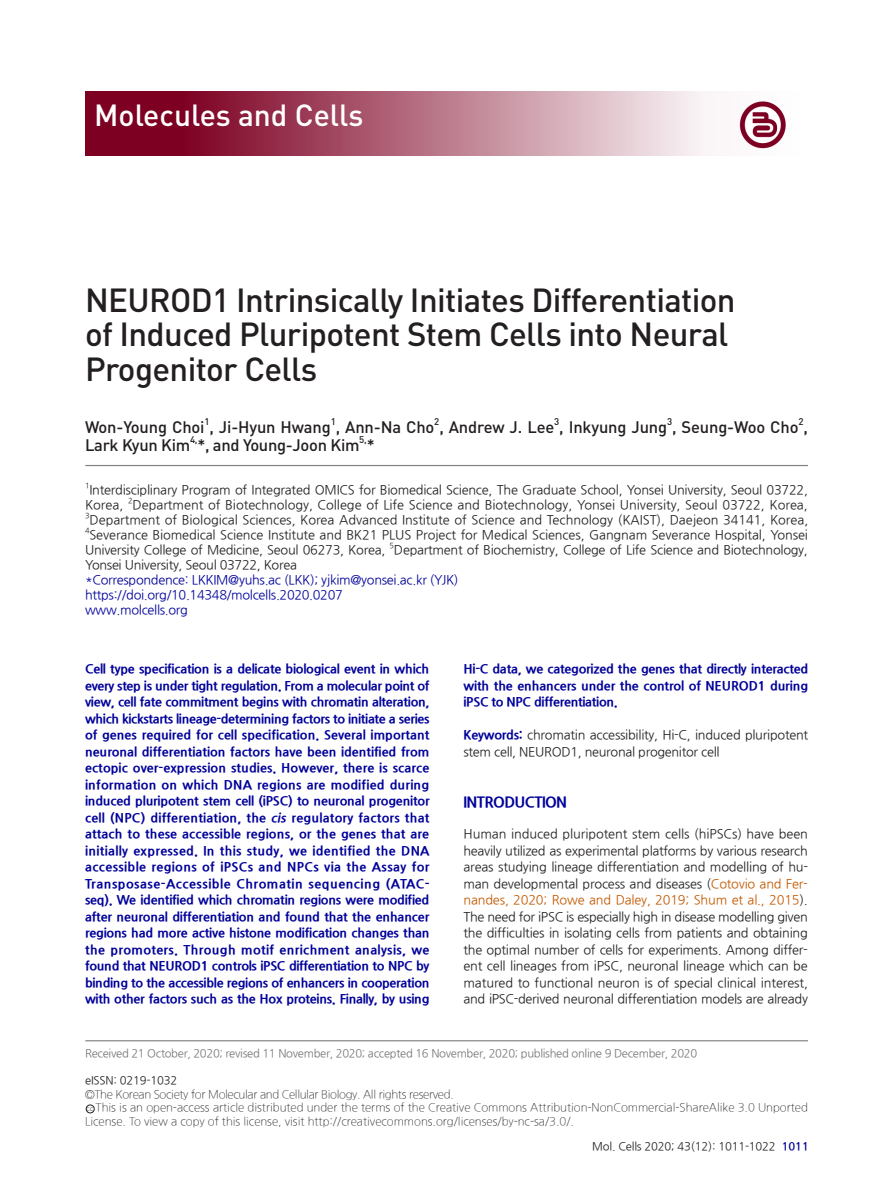
<style>
.page{position:relative;width:893px;height:1191px;background:#fff}
.page>*{position:absolute;margin:0;border:0;box-sizing:border-box;transform-origin:0 0}
.t1{font:500 33px/34.5px "DIN Pro";letter-spacing:-.02em;color:#231f20}
.t2{font:500 30.15px "DIN Pro";color:#fff}
.t3{font:500 16.5px "DIN Pro";letter-spacing:-.01em;color:#231f20}
.t4{font:800 15px "Nanum Gothic";letter-spacing:-.04em;color:#00009a}
.t5{font:800 12.75px/16.5px "Nanum Gothic";letter-spacing:-.025em;color:#00009a;text-align:justify}
.t6{font:12.75px/16.5px "Nanum Gothic";letter-spacing:-.02em;color:#231f20}
.t7{font:12.75px/15px "Nanum Gothic";letter-spacing:-.025em;color:#00009a}
.t8{font:12.75px "Nanum Gothic";color:#231f20}
.t9{font:300 11.25px/13.5px "Nanum Gothic";color:#231f20}
.t10{font:11.25px "Nanum Gothic";letter-spacing:-.025em;color:#777}
.t11{font:11.25px "Nanum Gothic";letter-spacing:-.015em;color:#231f20}
.t12{font:500 9.6px "DIN Pro";color:#231f20}
.t13{font:7.5px "Nanum Gothic";color:#231f20}
.s1{font-style:italic}
.s2{font-weight:800;color:#00009a}
.s3{color:#c35900}
.s4{font-family:"DIN Pro";font-size:7.5px}
.s5{font-weight:700;color:#00009a}
</style>
<div class="page">
<img style="left:85px;top:91px;width:701px;height:65px">
<hr style="left:86px;top:465px;width:722px;height:1px;background:#7f7f7f">
<hr style="left:86px;top:1040px;width:722px;height:1px;background:#7f7f7f">
<div style="left:86px;top:1104px;width:9px;height:9px;border:1px solid #231f20;border-radius:50%"></div>
<h2 class="t2" style="left:94px;top:94px;width:271px">Molecules and Cells</h2>
<h1 class="t1" style="left:85px;top:281px;width:652px">NEUROD1 Intrinsically Initiates Differentiation of Induced Pluripotent Stem Cells into Neural<br>Progenitor Cells</h1>
<p class="t3" style="left:85px;top:416px;width:724px">Won-Young Choi , Ji-Hyun Hwang , Ann-Na Cho , Andrew J. Lee , Inkyung Jung , Seung-Woo Cho ,</p>
<p class="t12" style="left:204px;top:415px;width:7px">1</p>
<p class="t12" style="left:331px;top:415px;width:7px">1</p>
<p class="t12" style="left:434px;top:415px;width:7px">2</p>
<p class="t12" style="left:554px;top:415px;width:7px">3</p>
<p class="t12" style="left:667px;top:415px;width:7px">3</p>
<p class="t12" style="left:798px;top:415px;width:7px">2</p>
<p class="t3" style="left:85px;top:434px;width:291px">Lark Kyun Kim *, and Young-Joon Kim *</p>
<p class="t12" style="left:190px;top:433px;width:9px">4,</p>
<p class="t12" style="left:359px;top:433px;width:9px">5,</p>
<p class="t13" style="left:85px;top:482px;width:6px">1</p>
<p class="t6" style="left:85px;top:482px;width:724px;line-height:15px;text-indent:4px">Interdisciplinary Program of Integrated OMICS for Biomedical Science, The Graduate School, Yonsei University, Seoul 03722,<br>Korea,</p>
<p class="t13" style="left:128px;top:497px;width:6px">2</p>
<p class="t8" style="left:133px;top:498px;width:677px">Department of Biotechnology, College of Life Science and Biotechnology, Yonsei University, Seoul 03722, Korea,</p>
<p class="t13" style="left:85px;top:512px;width:6px">3</p>
<p class="t6" style="left:90px;top:511px;width:720px">Department of Biological Sciences, Korea Advanced Institute of Science and Technology (KAIST), Daejeon 34141, Korea,</p>
<p class="t13" style="left:85px;top:527px;width:6px">4</p>
<p class="t6" style="left:85px;top:527px;width:724px;line-height:15px;text-indent:4px">Severance Biomedical Science Institute and BK21 PLUS Project for Medical Sciences, Gangnam Severance Hospital, Yonsei<br>University College of Medicine, Seoul 06273, Korea,</p>
<p class="t13" style="left:390px;top:542px;width:6px">5</p>
<p class="t6" style="left:394px;top:541px;width:415px">Department of Biochemistry, College of Life Science and Biotechnology,</p>
<p class="t6" style="left:85px;top:556px;width:213px">Yonsei University, Seoul 03722, Korea</p>
<p class="t7" style="left:85px;top:572px;width:375px">*Correspondence: LKKIM@yuhs.ac (LKK); yjkim@yonsei.ac.kr (YJK) https://doi.org/10.14348/molcells.2020.0207<br>www.molcells.org</p>
<p class="t5" style="left:85px;top:661px;width:346px">Cell type specification is a delicate biological event in which every step is under tight regulation. From a molecular point of view, cell fate commitment begins with chromatin alteration, which kickstarts lineage-determining factors to initiate a series of genes required for cell specification. Several important neuronal differentiation factors have been identified from ectopic over-expression studies. However, there is scarce information on which DNA regions are modified during induced pluripotent stem cell (iPSC) to neuronal progenitor cell (NPC) differentiation, the <span class="s1">cis</span> regulatory factors that attach to these accessible regions, or the genes that are initially expressed. In this study, we identified the DNA accessible regions of iPSCs and NPCs via the Assay for Transposase-Accessible Chromatin sequencing (ATAC&shy;seq). We identified which chromatin regions were modified after neuronal differentiation and found that the enhancer regions had more active histone modification changes than the promoters. Through motif enrichment analysis, we found that NEUROD1 controls iPSC differentiation to NPC by binding to the accessible regions of enhancers in cooperation with other factors such as the Hox proteins. Finally, by using</p>
<p class="t5" style="left:463px;top:661px;width:346px">Hi-C data, we categorized the genes that directly interacted with the enhancers under the control of NEUROD1 during iPSC to NPC differentiation.</p>
<p class="t6" style="left:463px;top:727px;width:346px"><span class="s2">Keywords:</span> chromatin accessibility, Hi-C, induced pluripotent stem cell, NEUROD1, neuronal progenitor cell</p>
<p class="t4" style="left:463px;top:794px;width:105px">INTRODUCTION</p>
<p class="t6" style="left:463px;top:826px;width:346px;text-align:justify">Human induced pluripotent stem cells (hiPSCs) have been heavily utilized as experimental platforms by various research areas studying lineage differentiation and modelling of hu&shy;man developmental process and diseases (<span class="s3">Cotovio and Fer&shy;nandes, 2020; Rowe and Daley, 2019; Shum et al., 2015</span>).<br>The need for iPSC is especially high in disease modelling given the difficulties in isolating cells from patients and obtaining the optimal number of cells for experiments. Among differ&shy;ent cell lineages from iPSC, neuronal lineage which can be matured to functional neuron is of special clinical interest, and iPSC-derived neuronal differentiation models are already</p>
<p class="t10" style="left:85px;top:1048px;width:614px">Received 21 October, 2020; revised 11 November, 2020; accepted 16 November, 2020; published online 9 December, 2020</p>
<p class="t11" style="left:85px;top:1075px;width:94px">eISSN: 0219-1032</p>
<p class="t9" style="left:85px;top:1087px;width:724px">©The Korean Society for Molecular and Cellular Biology. All rights reserved.<br><span class="s4">cc</span> This is an open-access article distributed under the terms of the Creative Commons Attribution-NonCommercial-ShareAlike 3.0 Unported<br>License. To view a copy of this license, visit http://creativecommons.org/licenses/by-nc-sa/3.0/.</p>
<p class="t11" style="left:592px;top:1140px;width:218px">Mol. Cells 2020; 43(12): 1011-1022 <span class="s5">1011</span></p>
</div>
